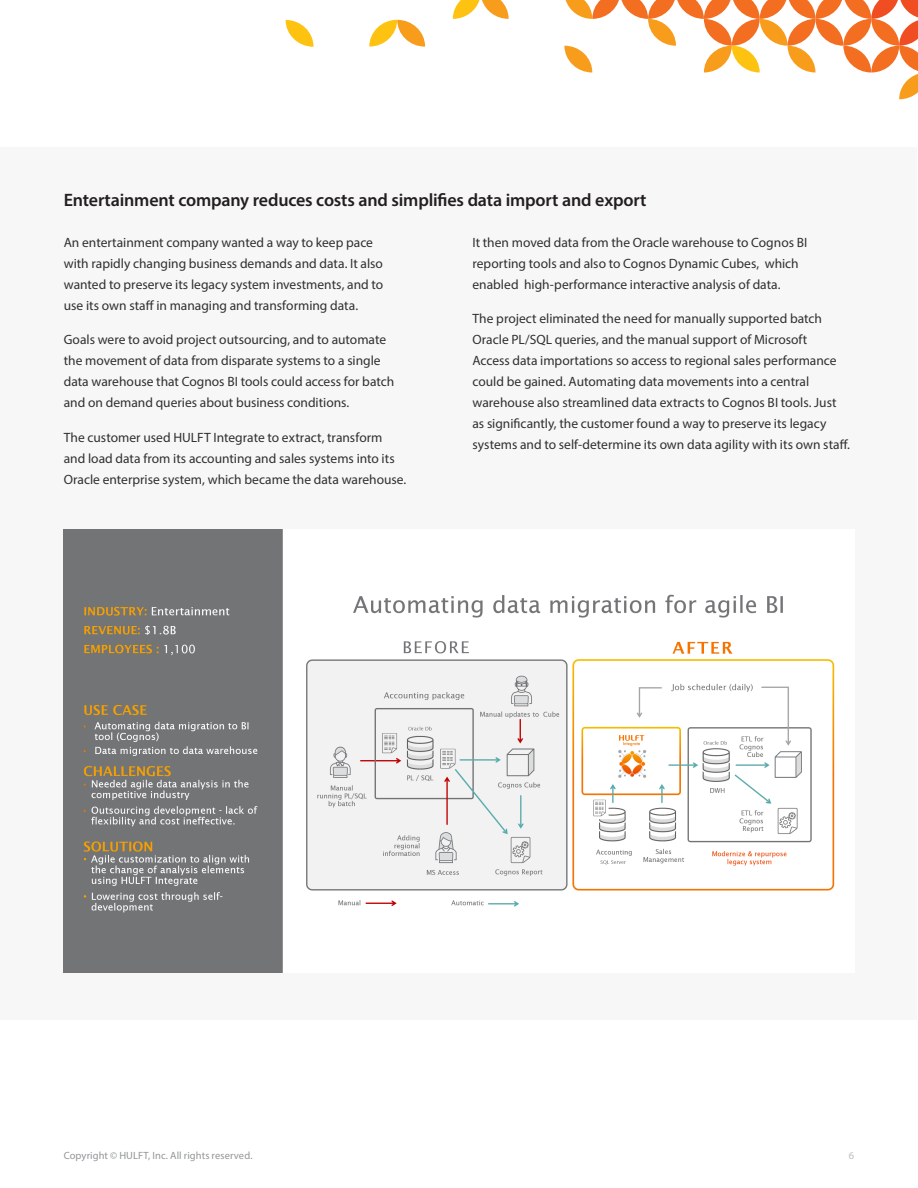
<style>
.page{position:relative;width:918px;height:1188px;background:#fff}
.page>*{position:absolute;margin:0;border:0;box-sizing:border-box;transform-origin:0 0}
.White_Paper_Section{font:600 18px "Myriad Pro";letter-spacing:-.01em;color:#231f20}
.t1{font:13.5px/21px "Myriad Pro";color:#303030}
.t2{font:10.5px "Myriad Pro";letter-spacing:.005em;color:#939598}
.t3{font:10.5px "Myriad Pro";color:#bdbdbd}
</style>
<div class="page">
<svg style="left:453px;top:0;width:56px;height:19px"></svg>
<svg style="left:286px;top:20px;width:28px;height:27px"></svg>
<svg style="left:369px;top:20px;width:56px;height:27px"></svg>
<svg style="left:564px;top:0;width:354px;height:99px"></svg>
<div style="left:1px;top:147px;width:916px;height:873px;background:#f7f7f8"></div>
<img style="left:64px;top:530px;width:771px;height:443px">
<p class="White_Paper_Section" style="left:64px;top:188px;width:584px">Entertainment company reduces costs and simplifies data import and export</p>
<p class="t1" style="left:64px;top:232px;width:321px">An entertainment company wanted a way to keep pace with rapidly changing business demands and data. It also wanted to preserve its legacy system investments, and to use its own staff in managing and transforming data.</p>
<p class="t1" style="left:64px;top:329px;width:332px">Goals were to avoid project outsourcing, and to automate the movement of data from disparate systems to a single data warehouse that Cognos BI tools could access for batch and on demand queries about business conditions.</p>
<p class="t1" style="left:64px;top:427px;width:344px">The customer used HULFT Integrate to extract, transform and load data from its accounting and sales systems into its<br>Oracle enterprise system, which became the data warehouse.</p>
<p class="t1" style="left:472px;top:232px;width:336px">It then moved data from the Oracle warehouse to Cognos BI reporting tools and also to Cognos Dynamic Cubes, which enabled high-performance interactive analysis of data.</p>
<p class="t1" style="left:472px;top:308px;width:379px">The project eliminated the need for manually supported batch Oracle PL/SQL queries, and the manual support of Microsoft<br>Access data importations so access to regional sales performance could be gained. Automating data movements into a central warehouse also streamlined data extracts to Cognos BI tools. Just as significantly, the customer found a way to preserve its legacy systems and to self-determine its own data agility with its own staff.</p>
<p class="t2" style="left:64px;top:1149px;width:190px">Copyright © HULFT, Inc. All rights reserved.</p>
<p class="t3" style="left:849px;top:1149px;width:7px">6</p>
</div>
